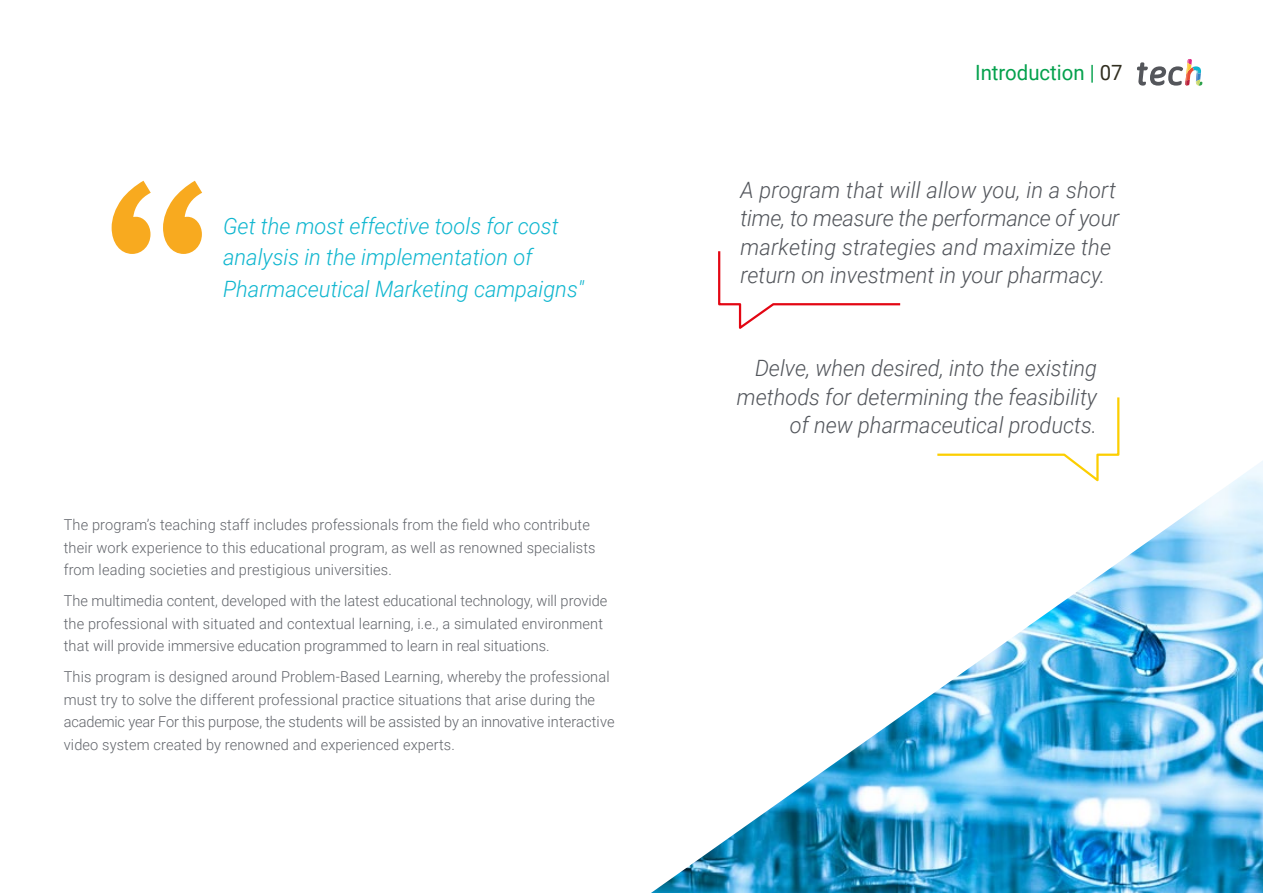
<style>
.page{position:relative;width:1263px;height:893px;background:#fff}
.page>*{position:absolute;margin:0;border:0;box-sizing:border-box;transform-origin:0 0}
.t1{font:italic 300 22.5px/28.5px "Roboto";color:#52555b;text-align:right}
.t2{font:italic 300 22.5px/31.5px "Roboto";color:#0fb6cf}
.t3{font:21px "Roboto";color:#04a14d}
.t4{font:300 15px/22.5px "Roboto";letter-spacing:.01em;color:#61646a}
.s1{color:#312e20}
</style>
<div class="page">
<svg style="left:112px;top:181px;width:90px;height:73px"></svg>
<svg style="left:937px;top:397px;width:183px;height:63px"></svg>
<img style="left:651px;top:460px;width:612px;height:433px">
<svg style="left:718px;top:251px;width:183px;height:78px"></svg>
<svg style="left:1137px;top:59px;width:65px;height:27px"></svg>
<h1 class="t2" style="left:223px;top:209px;width:362px">Get the most effective tools for cost analysis in the implementation of<br>Pharmaceutical Marketing campaigns"</h1>
<p class="t4" style="left:64px;top:513px;width:533px">The program’s teaching staff includes professionals from the field who contribute their work experience to this educational program, as well as renowned specialists from leading societies and prestigious universities.</p>
<p class="t4" style="left:64px;top:589px;width:545px">The multimedia content, developed with the latest educational technology, will provide the professional with situated and contextual learning, i.e., a simulated environment that will provide immersive education programmed to learn in real situations.</p>
<p class="t4" style="left:64px;top:665px;width:552px">This program is designed around Problem-Based Learning, whereby the professional must try to solve the different professional practice situations that arise during the academic year For this purpose, the students will be assisted by an innovative interactive video system created by renowned and experienced experts.</p>
<h2 class="t3" style="left:975px;top:57px;width:149px">Introduction | <span class="s1">07</span></h2>
<h1 class="t1" style="left:740px;top:175px;width:380px;text-align:left">A program that will allow you, in a short time, to measure the performance of your marketing strategies and maximize the return on investment in your pharmacy.</h1>
<h1 class="t1" style="left:737px;top:353px;width:362px">Delve, when desired, into the existing methods for determining the feasibility of new pharmaceutical products.</h1>
</div>
